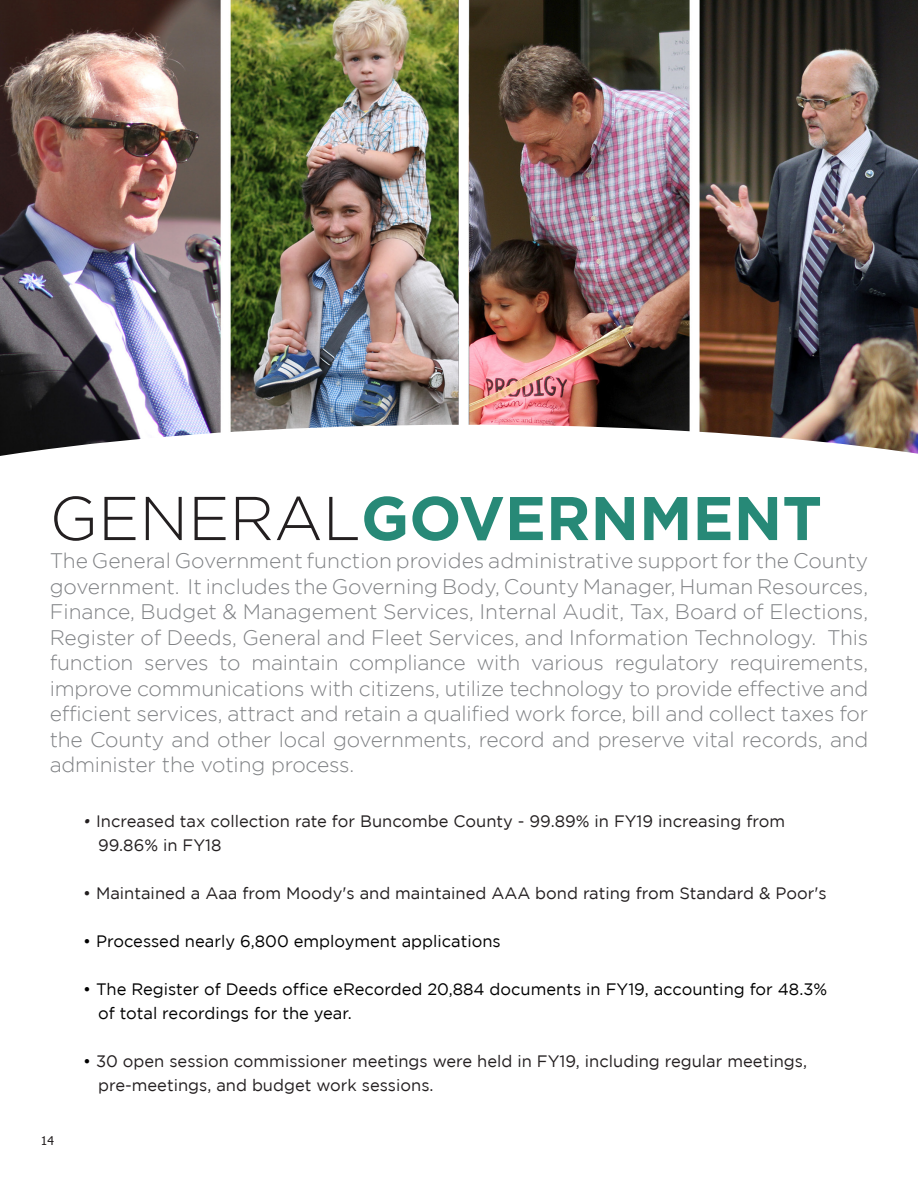
<style>
.page{position:relative;width:918px;height:1188px;background:#fff}
.page>*{position:absolute;margin:0;border:0;box-sizing:border-box;transform-origin:0 0}
.t1{font:700 61.5px "Gotham";color:#278977}
.t2{font:300 21px/25.5px "Gotham";letter-spacing:-.01em;color:#808285;text-align:justify}
.t3{font:16.5px "Gotham";color:#231f20}
.t4{font:16.5px "Gotham";color:#000}
.t5{font:12px "Tahoma";color:#231f20}
.s1{font-weight:300;font-size:61.65px;color:#231f20}
.s2{font-style:italic}
.s3{color:#000}
</style>
<div class="page">
<img style="left:0;top:0;width:918px;height:425px">
<svg style="left:0;top:425px;width:918px;height:31px"></svg>
<p class="t1" style="left:50px;top:483px;width:774px"><span class="s1">GENERAL</span>GOVERNMENT</p>
<p class="t2" style="left:50px;top:548px;width:820px">The General Government function provides administrative support for the County government. It includes the Governing Body, County Manager, Human Resources, Finance, Budget &amp; Management Services, Internal Audit, Tax, Board of Elections, Register of Deeds, General and Fleet Services, and Information Technology. This function serves to maintain compliance with various regulatory requirements, improve communications with citizens, utilize technology to provide effective and efficient services, attract and retain a qualified work force, bill and collect taxes for the County and other local governments, record and preserve vital records, and administer the voting process.</p>
<p class="t5" style="left:41px;top:1133px;width:15px">14</p>
<p class="t3" style="left:83px;top:812px;width:703px"><span class="s2">•</span> Increased tax collection rate for Buncombe County - 99.89% in FY19 increasing from</p>
<p class="t3" style="left:98px;top:836px;width:125px">99.86% in FY18</p>
<p class="t3" style="left:83px;top:884px;width:745px">• Maintained a Aaa from Moody's and maintained AAA bond rating from Standard &amp; Poor's</p>
<p class="t4" style="left:83px;top:932px;width:419px">• Processed nearly 6,800 employment applications</p>
<p class="t4" style="left:83px;top:980px;width:746px">• The Register of Deeds office eRecorded 20,884 documents in FY19, accounting for 48.3%</p>
<p class="t4" style="left:98px;top:1004px;width:255px">of total recordings for the year.</p>
<p class="t3" style="left:83px;top:1052px;width:725px"><span class="s3">•</span> 30 open session commissioner meetings were held in FY19, including regular meetings,</p>
<p class="t3" style="left:98px;top:1076px;width:337px">pre-meetings, and budget work sessions.</p>
</div>
